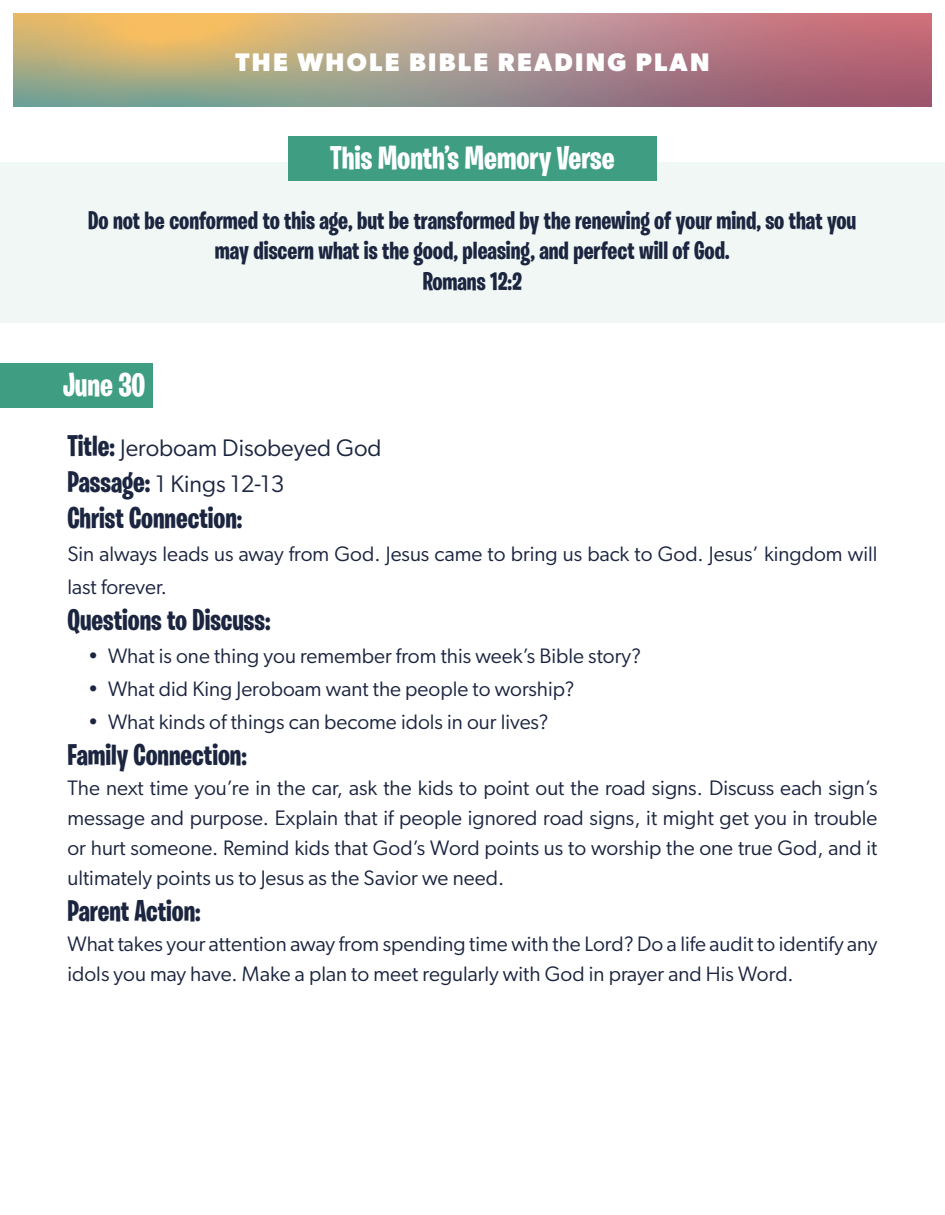
<style>
.page{position:relative;width:945px;height:1215px;background:#fff}
.page>*{position:absolute;margin:0;border:0;box-sizing:border-box;transform-origin:0 0}
.t1{font:700 33px "Burbank Big Condensed";color:#fff}
.t2{font:700 30px "Burbank Big Condensed";color:#1b2540}
.t3{font:700 25.5px/30.6px "Burbank Big Condensed";color:#1b2540;text-align:center}
.t4{font:700 25.5px "Gibson";letter-spacing:.09em;color:#fff}
.t5{font:24px "Gibson";color:#1b2540}
.t6{font:21px/30px "Gibson";color:#1b2540}
.s1{font-family:"Burbank Big Condensed";font-weight:700;font-size:30px}
</style>
<div class="page">
<img style="left:14px;top:14px;width:917px;height:92px">
<div style="left:1px;top:363px;width:152px;height:45px;background:#3f9e82"></div>
<div style="left:0;top:162px;width:945px;height:161px;background:#f0f7f4"></div>
<div style="left:288px;top:137px;width:369px;height:44px;background:#3f9e82"></div>
<p class="t4" style="left:236px;top:47px;width:475px">THE WHOLE BIBLE READING PLAN</p>
<p class="t1" style="left:330px;top:138px;width:286px">This Month’s Memory Verse</p>
<p class="t3" style="left:88px;top:205px;width:770px">Do not be conformed to this age, but be transformed by the renewing of your mind, so that you may discern what is the good, pleasing, and perfect will of God.</p>
<p class="t3" style="left:423px;top:266px;width:101px">Romans 12:2</p>
<p class="t1" style="left:63px;top:365px;width:84px">June 30</p>
<p class="t5" style="left:68px;top:433px;width:316px"><span class="s1">Title:</span> Jeroboam Disobeyed God</p>
<p class="t5" style="left:68px;top:469px;width:218px"><span class="s1">Passage:</span> 1 Kings 12-13</p>
<p class="t2" style="left:68px;top:499px;width:176px">Christ Connection:</p>
<p class="t6" style="left:68px;top:537px;width:812px;line-height:33px">Sin always leads us away from God. Jesus came to bring us back to God. Jesus’ kingdom will last forever.</p>
<p class="t2" style="left:68px;top:601px;width:205px">Questions to Discuss:</p>
<p class="t6" style="left:88px;top:640px;width:555px">• What is one thing you remember from this week’s Bible story?</p>
<p class="t6" style="left:88px;top:673px;width:488px">• What did King Jeroboam want the people to worship?</p>
<p class="t6" style="left:88px;top:706px;width:462px">• What kinds of things can become idols in our lives?</p>
<p class="t2" style="left:68px;top:736px;width:181px">Family Connection:</p>
<p class="t6" style="left:68px;top:772px;width:812px;text-align:justify">The next time you’re in the car, ask the kids to point out the road signs. Discuss each sign’s message and purpose. Explain that if people ignored road signs, it might get you in trouble or hurt someone. Remind kids that God’s Word points us to worship the one true God, and it ultimately points us to Jesus as the Savior we need.</p>
<p class="t2" style="left:68px;top:892px;width:135px">Parent Action:</p>
<p class="t6" style="left:68px;top:928px;width:812px">What takes your attention away from spending time with the Lord? Do a life audit to identify any idols you may have. Make a plan to meet regularly with God in prayer and His Word.</p>
</div>
